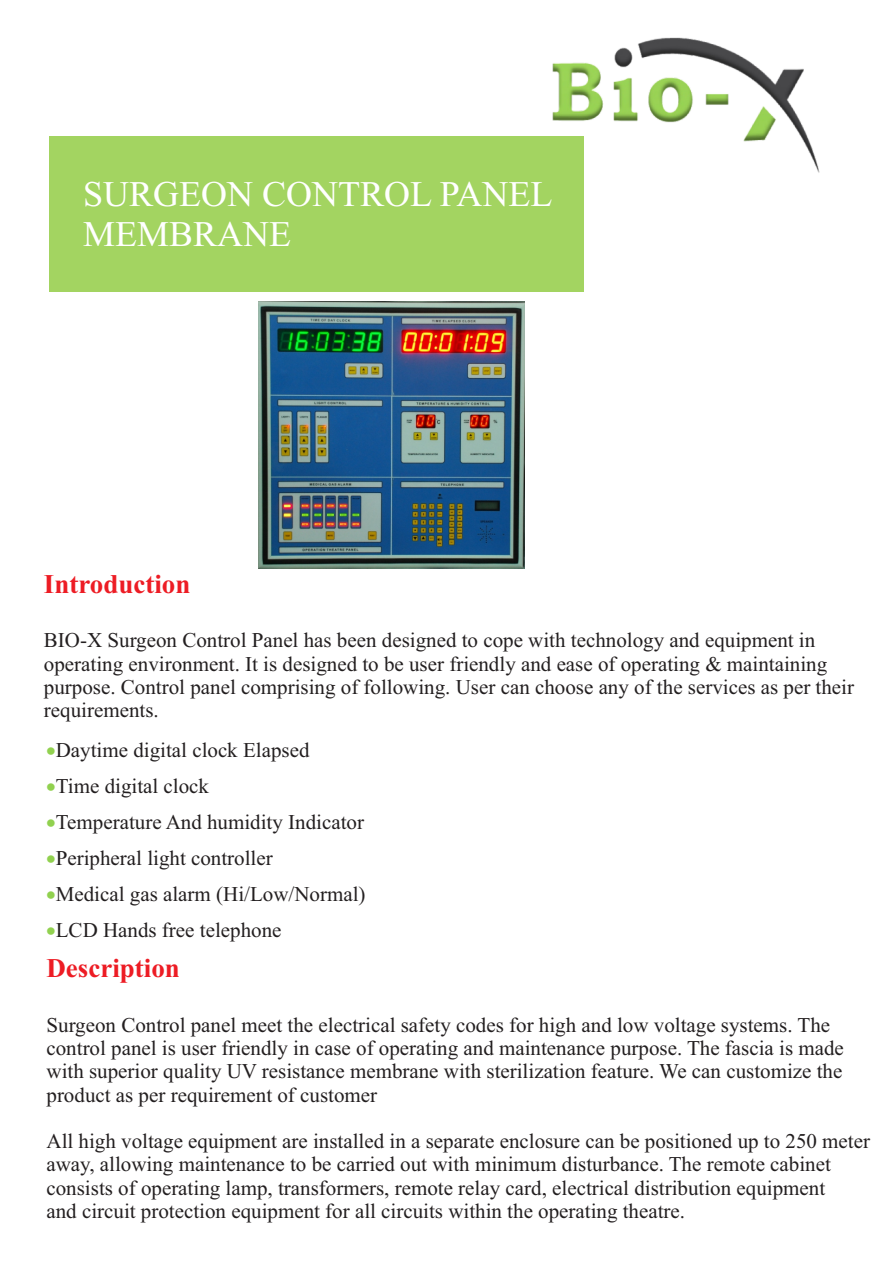
<style>
.page{position:relative;width:893px;height:1263px;background:#fff}
.page>*{position:absolute;margin:0;border:0;box-sizing:border-box;transform-origin:0 0}
.t1{font:36px/39.9px "Times New Roman";color:#fff}
.t2{font:700 27px "Times New Roman";color:#ed1c24}
.t3{font:21px/23.2px "Times New Roman";color:#231f20}
.s1{color:#91d14f}
</style>
<div class="page">
<img style="left:259px;top:301px;width:265px;height:267px">
<div style="left:49px;top:137px;width:534px;height:155px;background:#a3d461"></div>
<img style="left:551px;top:37px;width:269px;height:137px">
<h1 class="t1" style="left:83px;top:178px;width:471px">SURGEON CONTROL PANEL<br>MEMBRANE</h1>
<p class="t2" style="left:44px;top:575px;width:148px">Introduction</p>
<p class="t3" style="left:44px;top:631px;width:812px">BIO-X Surgeon Control Panel has been designed to cope with technology and equipment in operating environment. It is designed to be user friendly and ease of operating &amp; maintaining purpose. Control panel comprising of following. User can choose any of the services as per their requirements.</p>
<p class="t3" style="left:46px;top:740px;width:265px"><span class="s1">•</span>Daytime digital clock Elapsed</p>
<p class="t3" style="left:46px;top:776px;width:164px"><span class="s1">•</span>Time digital clock</p>
<p class="t3" style="left:46px;top:812px;width:319px"><span class="s1">•</span>Temperature And humidity Indicator</p>
<p class="t3" style="left:46px;top:848px;width:228px"><span class="s1">•</span>Peripheral light controller</p>
<p class="t3" style="left:46px;top:884px;width:321px"><span class="s1">•</span>Medical gas alarm (Hi/Low/Normal)</p>
<p class="t3" style="left:46px;top:920px;width:237px"><span class="s1">•</span>LCD Hands free telephone</p>
<p class="t2" style="left:46px;top:959px;width:135px">Description</p>
<p class="t3" style="left:46px;top:1015px;width:799px">Surgeon Control panel meet the electrical safety codes for high and low voltage systems. The control panel is user friendly in case of operating and maintenance purpose. The fascia is made with superior quality UV resistance membrane with sterilization feature. We can customize the product as per requirement of customer</p>
<p class="t3" style="left:46px;top:1131px;width:825px">All high voltage equipment are installed in a separate enclosure can be positioned up to 250 meter away, allowing maintenance to be carried out with minimum disturbance. The remote cabinet consists of operating lamp, transformers, remote relay card, electrical distribution equipment<br>and circuit protection equipment for all circuits within the operating theatre.</p>
</div>
